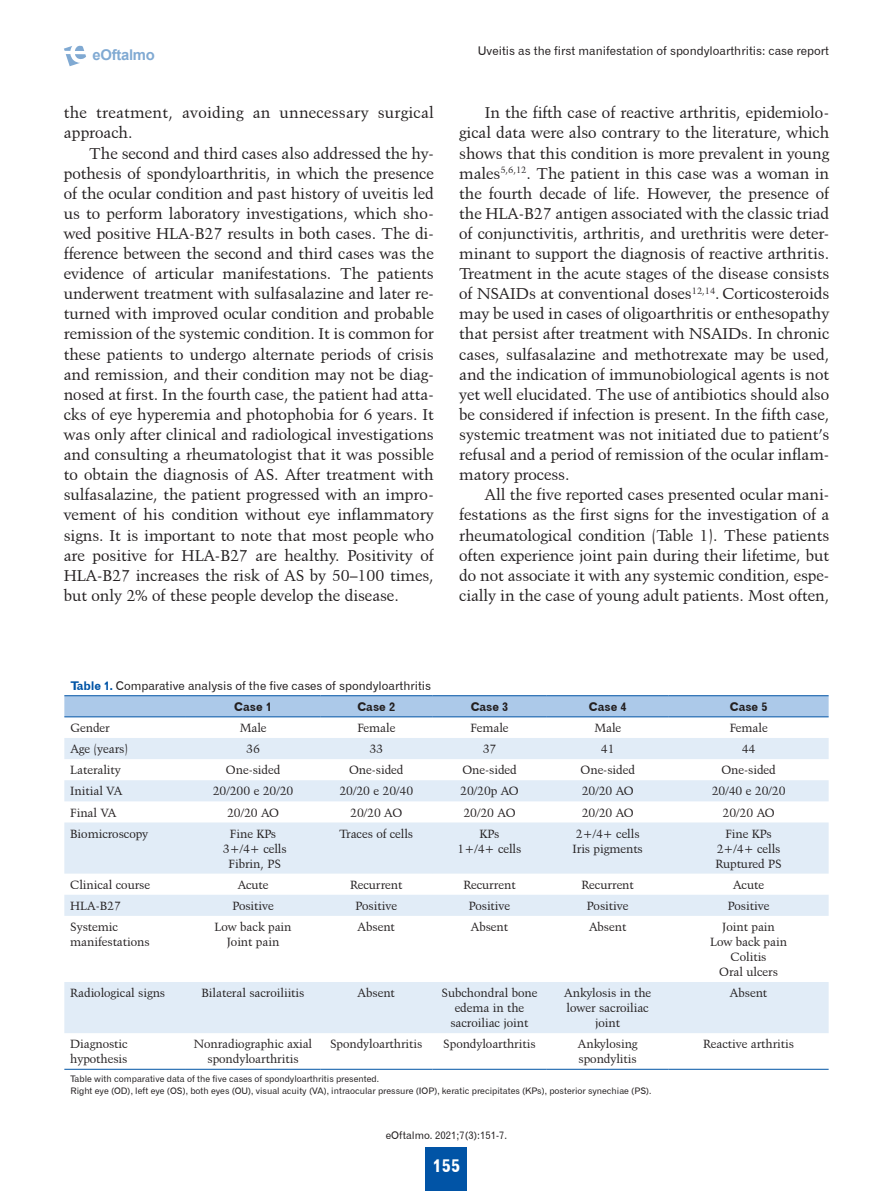
<style>
.page{position:relative;width:893px;height:1191px;background:#fff}
.page>*{position:absolute;margin:0;border:0;box-sizing:border-box;transform-origin:0 0}
.t1{font:18px "Gothic 720 BT Bold B";color:#fff}
.t2{font:15.75px/20.1px "Kuenstler 480 BT";color:#231f20;text-align:justify}
.t3{font:15.75px/20.1px "Kuenstler 480 BT";letter-spacing:.02em;color:#231f20}
.t4{font:700 14.85px "Arial";letter-spacing:-.02em;color:#0154a6}
.t5{font:12px/15px "Kuenstler 480 BT";color:#231f20;text-align:center}
.t6{font:12px "Gothic 720 BT Roman B";color:#231f20}
.t7{font:12px "Gothic 720 BT Bold B";color:#231f20}
.t8{font:10.5px "Gothic 720 BT Roman B";color:#231f20}
.t9{font:9px/12px "Gothic 720 BT Roman B";color:#231f20}
.s1{font-family:"Gothic 720 BT Bold B";color:#0154a6}
</style>
<div class="page">
<div style="left:426px;top:1147px;width:41px;height:44px;background:#0154a6"></div>
<svg style="left:64px;top:45px;width:22px;height:21px"></svg>
<div style="left:64px;top:696px;width:765px;height:20px;background:#acc9e9"></div>
<div style="left:64px;top:738px;width:765px;height:21px;background:#e1ecf7"></div>
<svg style="left:64px;top:780px;width:765px;height:253px;fill:#e1ecf7"></svg>
<div style="left:64px;top:894px;width:765px;height:22px;background:#e1ecf7"></div>
<hr style="left:64px;top:695px;width:122px;height:1px;background:#0154a6">
<hr style="left:186px;top:695px;width:134px;height:1px;background:#0154a6">
<hr style="left:320px;top:695px;width:112px;height:1px;background:#0154a6">
<hr style="left:432px;top:695px;width:115px;height:1px;background:#0154a6">
<hr style="left:547px;top:695px;width:122px;height:1px;background:#0154a6">
<hr style="left:669px;top:695px;width:160px;height:1px;background:#0154a6">
<hr style="left:64px;top:716px;width:122px;height:1px;background:#0154a6">
<hr style="left:186px;top:716px;width:134px;height:1px;background:#0154a6">
<hr style="left:320px;top:716px;width:112px;height:1px;background:#0154a6">
<hr style="left:432px;top:716px;width:115px;height:1px;background:#0154a6">
<hr style="left:547px;top:716px;width:122px;height:1px;background:#0154a6">
<hr style="left:669px;top:716px;width:160px;height:1px;background:#0154a6">
<hr style="left:64px;top:1069px;width:122px;height:1px;background:#0154a6">
<hr style="left:186px;top:1069px;width:134px;height:1px;background:#0154a6">
<hr style="left:320px;top:1069px;width:112px;height:1px;background:#0154a6">
<hr style="left:432px;top:1069px;width:115px;height:1px;background:#0154a6">
<hr style="left:547px;top:1069px;width:122px;height:1px;background:#0154a6">
<hr style="left:669px;top:1069px;width:160px;height:1px;background:#0154a6">
<p class="t4" style="left:93px;top:44px;width:64px">eOftalmo</p>
<p class="t3" style="left:64px;top:102px;width:371px">the treatment, avoiding an unnecessary surgical approach.</p>
<p class="t2" style="left:64px;top:143px;width:371px;text-indent:26px">The second and third cases also addressed the hy&shy;pothesis of spondyloarthritis, in which the presence of the ocular condition and past history of uveitis led us to perform laboratory investigations, which sho&shy;wed positive HLA-B27 results in both cases. The di&shy;fference between the second and third cases was the evidence of articular manifestations. The patients underwent treatment with sulfasalazine and later re&shy;turned with improved ocular condition and probable remission of the systemic condition. It is common for these patients to undergo alternate periods of crisis and remission, and their condition may not be diag&shy;nosed at first. In the fourth case, the patient had atta&shy;cks of eye hyperemia and photophobia for 6 years. It was only after clinical and radiological investigations and consulting a rheumatologist that it was possible to obtain the diagnosis of AS. After treatment with sulfasalazine, the patient progressed with an impro&shy;vement of his condition without eye inflammatory signs. It is important to note that most people who are positive for HLA-B27 are healthy. Positivity of HLA-B27 increases the risk of AS by 50–100 times, but only 2% of these people develop the disease.</p>
<p class="t6" style="left:478px;top:43px;width:353px">Uveitis as the first manifestation of spondyloarthritis: case report</p>
<p class="t2" style="left:459px;top:102px;width:371px;text-indent:26px">In the fifth case of reactive arthritis, epidemiolo&shy;gical data were also contrary to the literature, which shows that this condition is more prevalent in young males<sup>5,6,12</sup>. The patient in this case was a woman in the fourth decade of life. However, the presence of the HLA-B27 antigen associated with the classic triad of conjunctivitis, arthritis, and urethritis were deter&shy;minant to support the diagnosis of reactive arthritis.<br>Treatment in the acute stages of the disease consists of NSAIDs at conventional doses<sup>12,14</sup>. Corticosteroids may be used in cases of oligoarthritis or enthesopathy that persist after treatment with NSAIDs. In chronic cases, sulfasalazine and methotrexate may be used, and the indication of immunobiological agents is not yet well elucidated. The use of antibiotics should also be considered if infection is present. In the fifth case, systemic treatment was not initiated due to patient’s refusal and a period of remission of the ocular inflam&shy;matory process.</p>
<p class="t2" style="left:459px;top:484px;width:371px;text-indent:26px">All the five reported cases presented ocular mani&shy;festations as the first signs for the investigation of a rheumatological condition (Table 1). These patients often experience joint pain during their lifetime, but do not associate it with any systemic condition, espe&shy;cially in the case of young adult patients. Most often,</p>
<p class="t6" style="left:70px;top:678px;width:362px"><span class="s1">Table 1.</span> Comparative analysis of the five cases of spondyloarthritis</p>
<p class="t7" style="left:234px;top:699px;width:39px">Case 1</p>
<p class="t7" style="left:357px;top:699px;width:39px">Case 2</p>
<p class="t7" style="left:471px;top:699px;width:39px">Case 3</p>
<p class="t7" style="left:589px;top:699px;width:39px">Case 4</p>
<p class="t7" style="left:730px;top:699px;width:39px">Case 5</p>
<p class="t5" style="left:70px;top:720px;width:41px">Gender</p>
<p class="t5" style="left:240px;top:720px;width:28px">Male</p>
<p class="t5" style="left:357px;top:720px;width:39px">Female</p>
<p class="t5" style="left:471px;top:720px;width:39px">Female</p>
<p class="t5" style="left:594px;top:720px;width:28px">Male</p>
<p class="t5" style="left:730px;top:720px;width:39px">Female</p>
<p class="t5" style="left:70px;top:741px;width:59px">Age (years)</p>
<p class="t5" style="left:246px;top:741px;width:15px">36</p>
<p class="t5" style="left:369px;top:741px;width:15px">33</p>
<p class="t5" style="left:483px;top:741px;width:15px">37</p>
<p class="t5" style="left:601px;top:741px;width:15px">41</p>
<p class="t5" style="left:742px;top:741px;width:15px">44</p>
<p class="t5" style="left:70px;top:762px;width:52px">Laterality</p>
<p class="t5" style="left:226px;top:762px;width:56px">One-sided</p>
<p class="t5" style="left:349px;top:762px;width:56px">One-sided</p>
<p class="t5" style="left:462px;top:762px;width:56px">One-sided</p>
<p class="t5" style="left:581px;top:762px;width:56px">One-sided</p>
<p class="t5" style="left:721px;top:762px;width:56px">One-sided</p>
<p class="t5" style="left:70px;top:783px;width:54px">Initial VA</p>
<p class="t5" style="left:213px;top:783px;width:82px">20/200 e 20/20</p>
<p class="t5" style="left:339px;top:783px;width:75px">20/20 e 20/40</p>
<p class="t5" style="left:460px;top:783px;width:60px">20/20p AO</p>
<p class="t5" style="left:582px;top:783px;width:54px">20/20 AO</p>
<p class="t5" style="left:712px;top:783px;width:75px">20/40 e 20/20</p>
<p class="t5" style="left:70px;top:804px;width:48px">Final VA</p>
<p class="t5" style="left:227px;top:804px;width:54px">20/20 AO</p>
<p class="t5" style="left:350px;top:804px;width:54px">20/20 AO</p>
<p class="t5" style="left:463px;top:804px;width:54px">20/20 AO</p>
<p class="t5" style="left:582px;top:804px;width:54px">20/20 AO</p>
<p class="t5" style="left:723px;top:804px;width:54px">20/20 AO</p>
<p class="t5" style="left:70px;top:825px;width:79px">Biomicroscopy</p>
<p class="t5" style="left:223px;top:825px;width:65px">Fine KPs<br>3+/4+ cells<br>Fibrin, PS</p>
<p class="t5" style="left:339px;top:825px;width:75px">Traces of cells</p>
<p class="t5" style="left:458px;top:825px;width:65px">KPs<br>1+/4+ cells</p>
<p class="t5" style="left:573px;top:825px;width:72px;text-align:left">2+/4+ cells<br>Iris pigments</p>
<p class="t5" style="left:715px;top:825px;width:68px">Fine KPs<br>2+/4+ cells<br>Ruptured PS</p>
<p class="t5" style="left:70px;top:877px;width:81px">Clinical course</p>
<p class="t5" style="left:238px;top:877px;width:32px">Acute</p>
<p class="t5" style="left:350px;top:877px;width:54px">Recurrent</p>
<p class="t5" style="left:463px;top:877px;width:54px">Recurrent</p>
<p class="t5" style="left:581px;top:877px;width:54px">Recurrent</p>
<p class="t5" style="left:733px;top:877px;width:32px">Acute</p>
<p class="t5" style="left:70px;top:898px;width:52px">HLA-B27</p>
<p class="t5" style="left:232px;top:898px;width:43px">Positive</p>
<p class="t5" style="left:356px;top:898px;width:43px">Positive</p>
<p class="t5" style="left:469px;top:898px;width:43px">Positive</p>
<p class="t5" style="left:587px;top:898px;width:43px">Positive</p>
<p class="t5" style="left:728px;top:898px;width:43px">Positive</p>
<p class="t5" style="left:70px;top:919px;width:81px;text-align:left">Systemic manifestations</p>
<p class="t5" style="left:215px;top:919px;width:78px">Low back pain<br>Joint pain</p>
<p class="t5" style="left:358px;top:919px;width:39px">Absent</p>
<p class="t5" style="left:471px;top:919px;width:39px">Absent</p>
<p class="t5" style="left:589px;top:919px;width:39px">Absent</p>
<p class="t5" style="left:710px;top:919px;width:78px">Joint pain<br>Low back pain<br>Colitis<br>Oral ulcers</p>
<p class="t5" style="left:70px;top:985px;width:96px">Radiological signs</p>
<p class="t5" style="left:202px;top:985px;width:104px">Bilateral sacroiliitis</p>
<p class="t5" style="left:358px;top:985px;width:39px">Absent</p>
<p class="t5" style="left:442px;top:985px;width:97px">Subchondral bone edema in the sacroiliac joint</p>
<p class="t5" style="left:564px;top:985px;width:88px">Ankylosis in the lower sacroiliac joint</p>
<p class="t5" style="left:730px;top:985px;width:39px">Absent</p>
<p class="t5" style="left:70px;top:1036px;width:59px;text-align:left">Diagnostic hypothesis</p>
<p class="t5" style="left:194px;top:1036px;width:120px">Nonradiographic axial spondyloarthritis</p>
<p class="t5" style="left:330px;top:1036px;width:94px">Spondyloarthritis</p>
<p class="t5" style="left:443px;top:1036px;width:94px">Spondyloarthritis</p>
<p class="t5" style="left:578px;top:1036px;width:61px;text-align:left">Ankylosing spondylitis</p>
<p class="t5" style="left:703px;top:1036px;width:92px">Reactive arthritis</p>
<p class="t9" style="left:70px;top:1072px;width:583px">Table with comparative data of the five cases of spondyloarthritis presented.<br>Right eye (OD), left eye (OS), both eyes (OU), visual acuity (VA), intraocular pressure (IOP), keratic precipitates (KPs), posterior synechiae (PS).</p>
<p class="t8" style="left:386px;top:1129px;width:123px">eOftalmo. 2021;7(3):151-7.</p>
<p class="t1" style="left:433px;top:1154px;width:29px">155</p>
</div>
